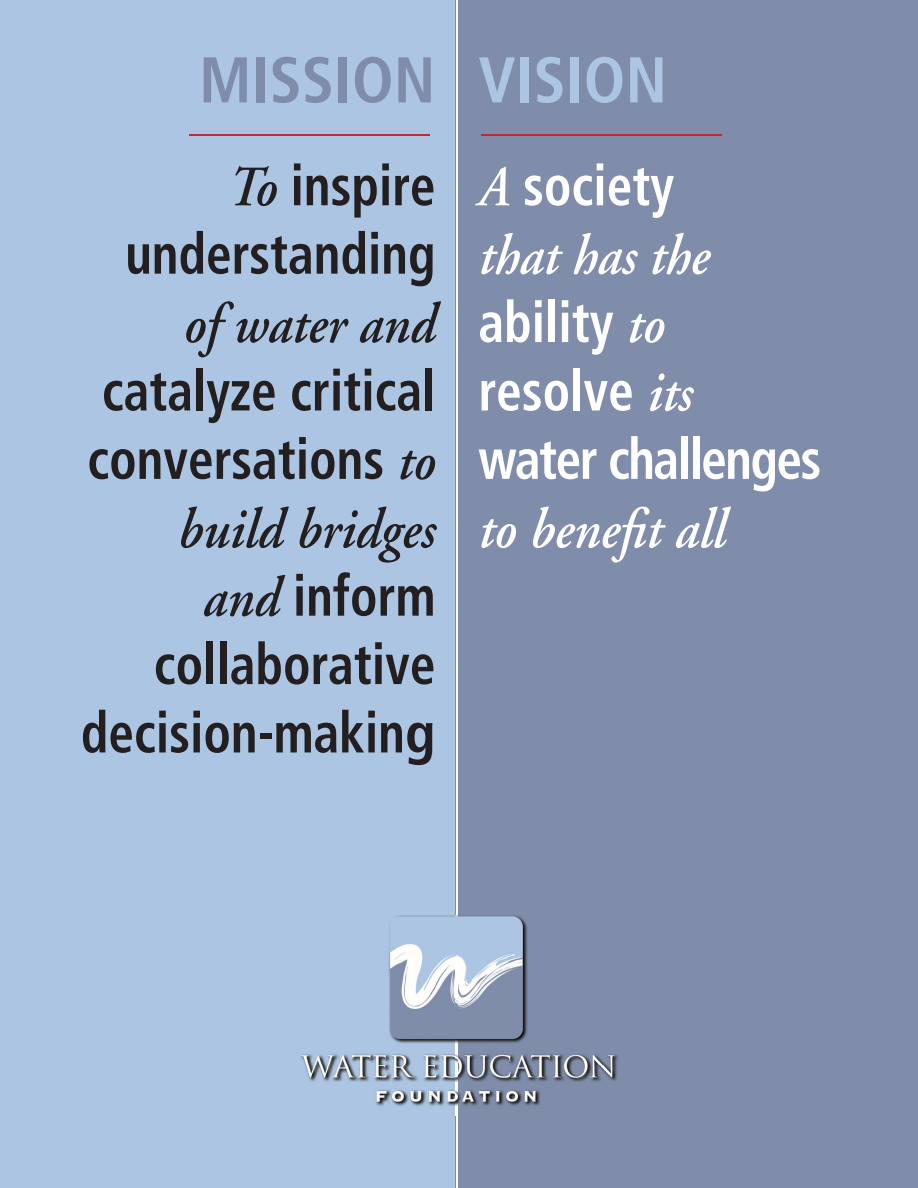
<style>
.page{position:relative;width:918px;height:1188px;background:#fff}
.page>*{position:absolute;margin:0;border:0;box-sizing:border-box;transform-origin:0 0}
.t1{font:700 condensed 64.5px "Frutiger";color:#7f8dab}
.t2{font:700 condensed 64.5px "Frutiger";color:#abc5e3}
.t3{font:700 condensed 57px/68.4px "Frutiger";color:#231f20;text-align:right;scale:.9 1}
.t4{font:700 condensed 57px/68.4px "Frutiger";letter-spacing:-.03em;color:#fff;scale:.9 1}
.t5{font:italic 600 57px "Adobe Garamond";color:#231f20;scale:.9 1}
.t6{font:italic 600 57px "Adobe Garamond";color:#fff;scale:.9 1}
.t7{font:700 condensed 57px "Frutiger";color:#fff;scale:.9 1}
.s1{font-family:"Adobe Garamond";font-weight:600;font-style:italic;font-stretch:normal}
</style>
<div class="page">
<div style="left:0;top:0;width:459px;height:1188px;background:#abc5e3"></div>
<div style="left:456px;top:0;width:462px;height:1188px;background:#7f8dab"></div>
<hr style="left:456px;top:0;width:1px;height:1188px;background:#fff">
<img style="left:301px;top:916px;width:317px;height:199px">
<hr style="left:189px;top:134px;width:241px;height:2px;background:#d1232a">
<hr style="left:481px;top:134px;width:241px;height:2px;background:#d1232a">
<p class="t1" style="left:199px;top:49px;width:238px">MISSION</p>
<p class="t3" style="left:125px;top:154px;width:346px"><span class="s1">To</span> inspire understanding</p>
<p class="t5" style="left:184px;top:301px;width:281px">of water and</p>
<p class="t3" style="left:87px;top:360px;width:388px;text-align:left">catalyze critical conversations <span class="s1">to</span></p>
<p class="t5" style="left:178px;top:507px;width:288px">build bridges</p>
<p class="t3" style="left:81px;top:565px;width:396px"><span class="s1">and</span> inform collaborative decision-making</p>
<p class="t2" style="left:478px;top:49px;width:190px">VISION</p>
<p class="t7" style="left:478px;top:158px;width:219px"><span class="s1">A</span> society</p>
<p class="t6" style="left:478px;top:233px;width:258px">that has the</p>
<p class="t4" style="left:478px;top:291px;width:382px">ability <span class="s1">to </span>resolve <span class="s1">its </span>water challenges</p>
<p class="t6" style="left:479px;top:507px;width:276px">to benefit all</p>
</div>
